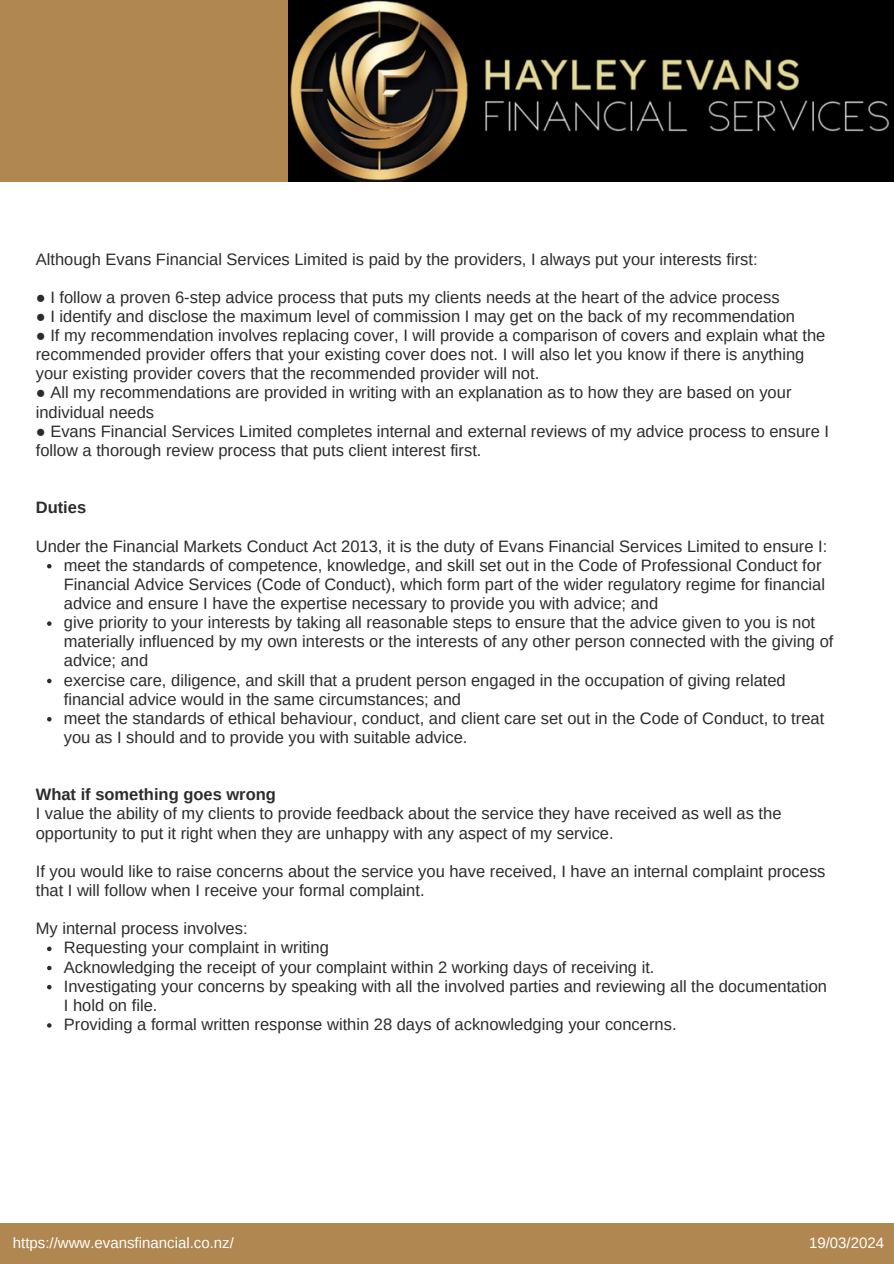
<style>
.page{position:relative;width:894px;height:1264px;background:#fff}
.page>*{position:absolute;margin:0;border:0;box-sizing:border-box;transform-origin:0 0}
.t1{font:16.5px/19.2px "Arimo";color:#2c2c2c}
.t2{font:700 16.5px "Arimo";color:#2c2c2c}
.t3{font:15px "Arimo";color:#fff}
</style>
<div class="page">
<svg style="left:47px;top:564px;width:5px;height:4px"></svg>
<svg style="left:47px;top:621px;width:5px;height:5px"></svg>
<svg style="left:47px;top:678px;width:5px;height:5px"></svg>
<svg style="left:47px;top:717px;width:5px;height:4px"></svg>
<svg style="left:47px;top:946px;width:5px;height:5px"></svg>
<svg style="left:47px;top:965px;width:5px;height:5px"></svg>
<svg style="left:47px;top:984px;width:5px;height:5px"></svg>
<svg style="left:47px;top:1023px;width:5px;height:4px"></svg>
<div style="left:0;top:1222px;width:893px;height:41px;background:#b08750"></div>
<div style="left:0;top:0;width:893px;height:181px;background:#b08750"></div>
<img style="left:288px;top:0;width:605px;height:181px">
<p class="t1" style="left:36px;top:249px;width:723px">Although Evans Financial Services Limited is paid by the providers, I always put your interests first:</p>
<p class="t1" style="left:36px;top:287px;width:745px">● I follow a proven 6-step advice process that puts my clients needs at the heart of the advice process</p>
<p class="t1" style="left:36px;top:306px;width:760px">● I identify and disclose the maximum level of commission I may get on the back of my recommendation</p>
<p class="t1" style="left:36px;top:326px;width:790px">● If my recommendation involves replacing cover, I will provide a comparison of covers and explain what the recommended provider offers that your existing cover does not. I will also let you know if there is anything your existing provider covers that the recommended provider will not.</p>
<p class="t1" style="left:36px;top:383px;width:757px">● All my recommendations are provided in writing with an explanation as to how they are based on your individual needs</p>
<p class="t1" style="left:36px;top:421px;width:794px">● Evans Financial Services Limited completes internal and external reviews of my advice process to ensure I follow a thorough review process that puts client interest first.</p>
<p class="t2" style="left:36px;top:498px;width:52px">Duties</p>
<h1 class="t1" style="left:36px;top:536px;width:792px">Under the Financial Markets Conduct Act 2013, it is the duty of Evans Financial Services Limited to ensure I:</h1>
<p class="t1" style="left:64px;top:555px;width:762px">meet the standards of competence, knowledge, and skill set out in the Code of Professional Conduct for<br>Financial Advice Services (Code of Conduct), which form part of the wider regulatory regime for financial advice and ensure I have the expertise necessary to provide you with advice; and</p>
<p class="t1" style="left:64px;top:612px;width:770px">give priority to your interests by taking all reasonable steps to ensure that the advice given to you is not materially influenced by my own interests or the interests of any other person connected with the giving of advice; and</p>
<p class="t1" style="left:64px;top:670px;width:723px">exercise care, diligence, and skill that a prudent person engaged in the occupation of giving related financial advice would in the same circumstances; and</p>
<p class="t1" style="left:64px;top:708px;width:761px">meet the standards of ethical behaviour, conduct, and client care set out in the Code of Conduct, to treat you as I should and to provide you with suitable advice.</p>
<p class="t2" style="left:36px;top:785px;width:241px">What if something goes wrong</p>
<p class="t1" style="left:36px;top:804px;width:747px">I value the ability of my clients to provide feedback about the service they have received as well as the opportunity to put it right when they are unhappy with any aspect of my service.</p>
<p class="t1" style="left:36px;top:861px;width:791px">If you would like to raise concerns about the service you have received, I have an internal complaint process that I will follow when I receive your formal complaint.</p>
<p class="t1" style="left:36px;top:918px;width:213px">My internal process involves:</p>
<p class="t1" style="left:64px;top:938px;width:266px">Requesting your complaint in writing</p>
<p class="t1" style="left:64px;top:957px;width:592px">Acknowledging the receipt of your complaint within 2 working days of receiving it.</p>
<p class="t1" style="left:64px;top:976px;width:764px">Investigating your concerns by speaking with all the involved parties and reviewing all the documentation<br>I hold on file.</p>
<p class="t1" style="left:64px;top:1014px;width:614px">Providing a formal written response within 28 days of acknowledging your concerns.</p>
<p class="t3" style="left:13px;top:1234px;width:222px">https://www.evansfinancial.co.nz/</p>
<p class="t3" style="left:808px;top:1234px;width:77px">19/03/2024</p>
</div>
